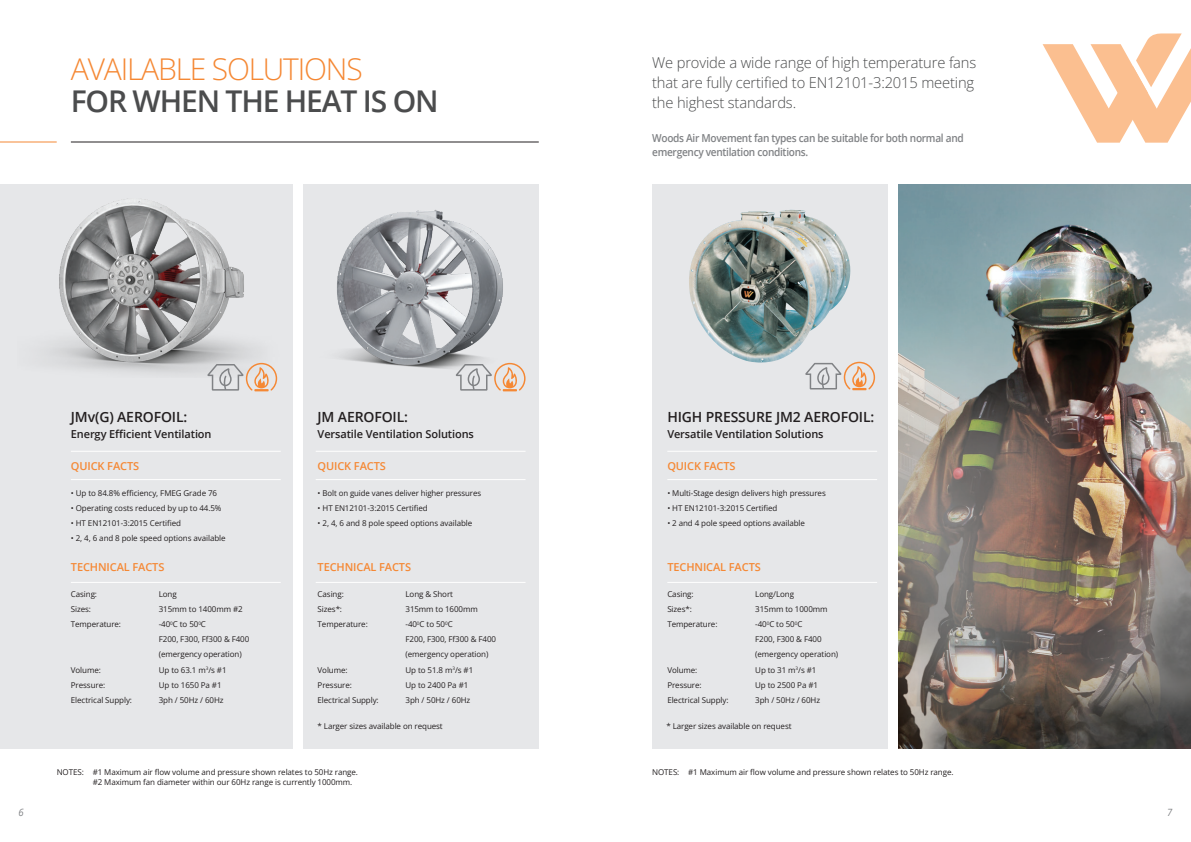
<style>
.page{position:relative;width:1191px;height:842px;background:#fff}
.page>*{position:absolute;margin:0;border:0;box-sizing:border-box;transform-origin:0 0}
.t1{font:300 30px "Open Sans";letter-spacing:-.04em;color:#f58834}
.t2{font:600 30px "Open Sans";letter-spacing:-.04em;color:#4b4c4d}
.t3{font:300 15px/20px "Open Sans";letter-spacing:-.01em;color:#4b4c4d}
.t4{font:600 14px "Open Sans";letter-spacing:-.01em;color:#231f20}
.t5{font:600 11px/14px "Open Sans";letter-spacing:-.03em;color:#808285;scale:.92 1}
.t6{font:600 11px "Open Sans";letter-spacing:-.01em;color:#231f20}
.t7{font:600 11px "Open Sans";letter-spacing:-.01em;color:#f58834}
.t8{font:italic 10px "Open Sans";color:#808285;scale:.95 1}
.t9{font:8px/15px "Open Sans";letter-spacing:-.01em;color:#231f20}
</style>
<div class="page">
<svg style="left:1042px;top:33px;width:149px;height:110px"></svg>
<div style="left:0;top:184px;width:292px;height:564px;background:#e6e7e9"></div>
<div style="left:303px;top:184px;width:236px;height:564px;background:#e6e7e9"></div>
<div style="left:652px;top:184px;width:235px;height:564px;background:#e6e7e9"></div>
<img style="left:899px;top:184px;width:292px;height:564px">
<img style="left:49px;top:198px;width:214px;height:175px">
<img style="left:337px;top:210px;width:189px;height:172px">
<img style="left:689px;top:210px;width:162px;height:153px">
<hr style="left:71px;top:142px;width:468px;height:1px;background:#231f20">
<hr style="left:71px;top:451px;width:210px;height:1px;background:#fff">
<hr style="left:316px;top:451px;width:209px;height:1px;background:#fff">
<hr style="left:667px;top:451px;width:210px;height:1px;background:#fff">
<hr style="left:71px;top:479px;width:210px;height:1px;background:#fff">
<hr style="left:316px;top:479px;width:209px;height:1px;background:#fff">
<hr style="left:667px;top:479px;width:210px;height:1px;background:#fff">
<hr style="left:71px;top:582px;width:210px;height:1px;background:#fff">
<hr style="left:316px;top:582px;width:209px;height:1px;background:#fff">
<hr style="left:667px;top:582px;width:210px;height:1px;background:#fff">
<svg style="left:805px;top:362px;width:70px;height:28px"></svg>
<svg style="left:456px;top:363px;width:69px;height:28px"></svg>
<svg style="left:207px;top:363px;width:70px;height:28px"></svg>
<hr style="left:0;top:142px;width:57px;height:1px;background:#f58834">
<h1 class="t1" style="left:71px;top:48px;width:293px">AVAILABLE SOLUTIONS</h1>
<h1 class="t2" style="left:71px;top:80px;width:369px">FOR WHEN THE HEAT IS ON</h1>
<h2 class="t3" style="left:652px;top:52px;width:325px">We provide a wide range of high temperature fans that are fully certified to EN12101-3:2015 meeting the highest standards.</h2>
<h3 class="t5" style="left:652px;top:131px;width:340px">Woods Air Movement fan types can be suitable for both normal and emergency ventilation conditions.</h3>
<p class="t8" style="left:19px;top:805px;width:7px">6</p>
<h3 class="t4" style="left:71px;top:407px;width:118px">JMv(G) AEROFOIL:</h3>
<h3 class="t6" style="left:71px;top:426px;width:142px">Energy Efficient Ventilation</h3>
<h3 class="t7" style="left:71px;top:458px;width:70px">QUICK FACTS</h3>
<p class="t9" style="left:71px;top:485px;width:148px">• Up to 84.8% efficiency, FMEG Grade 76</p>
<p class="t9" style="left:71px;top:500px;width:152px">• Operating costs reduced by up to 44.5%</p>
<p class="t9" style="left:71px;top:515px;width:112px">• HT EN12101-3:2015 Certified</p>
<p class="t9" style="left:71px;top:530px;width:156px">• 2, 4, 6 and 8 pole speed options available</p>
<h3 class="t7" style="left:71px;top:560px;width:95px">TECHNICAL FACTS</h3>
<p class="t9" style="left:71px;top:587px;width:28px">Casing:</p>
<p class="t9" style="left:159px;top:587px;width:19px">Long</p>
<p class="t9" style="left:71px;top:602px;width:22px">Sizes:</p>
<p class="t9" style="left:159px;top:602px;width:85px">315mm to 1400mm #2</p>
<p class="t9" style="left:71px;top:617px;width:52px">Temperature:</p>
<p class="t9" style="left:159px;top:617px;width:92px">-40<sup>0</sup>C to 50<sup>0</sup>C<br>F200, F300, Ff300 &amp; F400 (emergency operation)</p>
<p class="t9" style="left:71px;top:662px;width:32px">Volume:</p>
<p class="t9" style="left:159px;top:662px;width:69px">Up to 63.1 m<sup>3</sup>/s #1</p>
<p class="t9" style="left:71px;top:677px;width:36px">Pressure:</p>
<p class="t9" style="left:159px;top:677px;width:64px">Up to 1650 Pa #1</p>
<p class="t9" style="left:71px;top:692px;width:63px">Electrical Supply:</p>
<p class="t9" style="left:159px;top:692px;width:66px">3ph / 50Hz / 60Hz</p>
<h3 class="t4" style="left:317px;top:407px;width:92px">JM AEROFOIL:</h3>
<h3 class="t6" style="left:317px;top:426px;width:158px">Versatile Ventilation Solutions</h3>
<h3 class="t7" style="left:317px;top:458px;width:70px">QUICK FACTS</h3>
<p class="t9" style="left:317px;top:485px;width:165px">• Bolt on guide vanes deliver higher pressures</p>
<p class="t9" style="left:317px;top:500px;width:112px">• HT EN12101-3:2015 Certified</p>
<p class="t9" style="left:317px;top:515px;width:156px">• 2, 4, 6 and 8 pole speed options available</p>
<h3 class="t7" style="left:317px;top:560px;width:95px">TECHNICAL FACTS</h3>
<p class="t9" style="left:317px;top:587px;width:28px">Casing:</p>
<p class="t9" style="left:405px;top:587px;width:49px">Long &amp; Short</p>
<p class="t9" style="left:317px;top:602px;width:26px">Sizes*:</p>
<p class="t9" style="left:405px;top:602px;width:74px">315mm to 1600mm</p>
<p class="t9" style="left:317px;top:617px;width:52px">Temperature:</p>
<p class="t9" style="left:405px;top:617px;width:92px">-40<sup>0</sup>C to 50<sup>0</sup>C<br>F200, F300, Ff300 &amp; F400 (emergency operation)</p>
<p class="t9" style="left:317px;top:662px;width:32px">Volume:</p>
<p class="t9" style="left:405px;top:662px;width:69px">Up to 51.8 m<sup>3</sup>/s #1</p>
<p class="t9" style="left:317px;top:677px;width:36px">Pressure:</p>
<p class="t9" style="left:405px;top:677px;width:64px">Up to 2400 Pa #1</p>
<p class="t9" style="left:317px;top:692px;width:63px">Electrical Supply:</p>
<p class="t9" style="left:405px;top:692px;width:66px">3ph / 50Hz / 60Hz</p>
<h3 class="t4" style="left:667px;top:407px;width:208px">HIGH PRESSURE JM2 AEROFOIL:</h3>
<h3 class="t6" style="left:667px;top:426px;width:158px">Versatile Ventilation Solutions</h3>
<h3 class="t7" style="left:667px;top:458px;width:70px">QUICK FACTS</h3>
<p class="t9" style="left:667px;top:485px;width:160px">• Multi-Stage design delivers high pressures</p>
<p class="t9" style="left:667px;top:500px;width:112px">• HT EN12101-3:2015 Certified</p>
<p class="t9" style="left:667px;top:515px;width:139px">• 2 and 4 pole speed options available</p>
<h3 class="t7" style="left:667px;top:560px;width:95px">TECHNICAL FACTS</h3>
<p class="t9" style="left:667px;top:587px;width:28px">Casing:</p>
<p class="t9" style="left:755px;top:587px;width:40px">Long/Long</p>
<p class="t9" style="left:667px;top:602px;width:26px">Sizes*:</p>
<p class="t9" style="left:755px;top:602px;width:74px">315mm to 1000mm</p>
<p class="t9" style="left:667px;top:617px;width:52px">Temperature:</p>
<p class="t9" style="left:755px;top:617px;width:84px">-40<sup>0</sup>C to 50<sup>0</sup>C<br>F200, F300 &amp; F400 (emergency operation)</p>
<p class="t9" style="left:667px;top:662px;width:32px">Volume:</p>
<p class="t9" style="left:755px;top:662px;width:63px">Up to 31 m<sup>3</sup>/s #1</p>
<p class="t9" style="left:667px;top:677px;width:36px">Pressure:</p>
<p class="t9" style="left:755px;top:677px;width:64px">Up to 2500 Pa #1</p>
<p class="t9" style="left:667px;top:692px;width:63px">Electrical Supply:</p>
<p class="t9" style="left:755px;top:692px;width:66px">3ph / 50Hz / 60Hz</p>
<p class="t9" style="left:317px;top:718px;width:127px">* Larger sizes available on request</p>
<p class="t9" style="left:666px;top:718px;width:127px">* Larger sizes available on request</p>
<p class="t9" style="left:93px;top:767px;width:267px;line-height:10px;text-indent:-36px">NOTES: #1 Maximum air flow volume and pressure shown relates to 50Hz range. #2 Maximum fan diameter within our 60Hz range is currently 1000mm.</p>
<p class="t9" style="left:652px;top:764px;width:303px">NOTES: #1 Maximum air flow volume and pressure shown relates to 50Hz range.</p>
<p class="t8" style="left:1167px;top:805px;width:7px">7</p>
</div>
